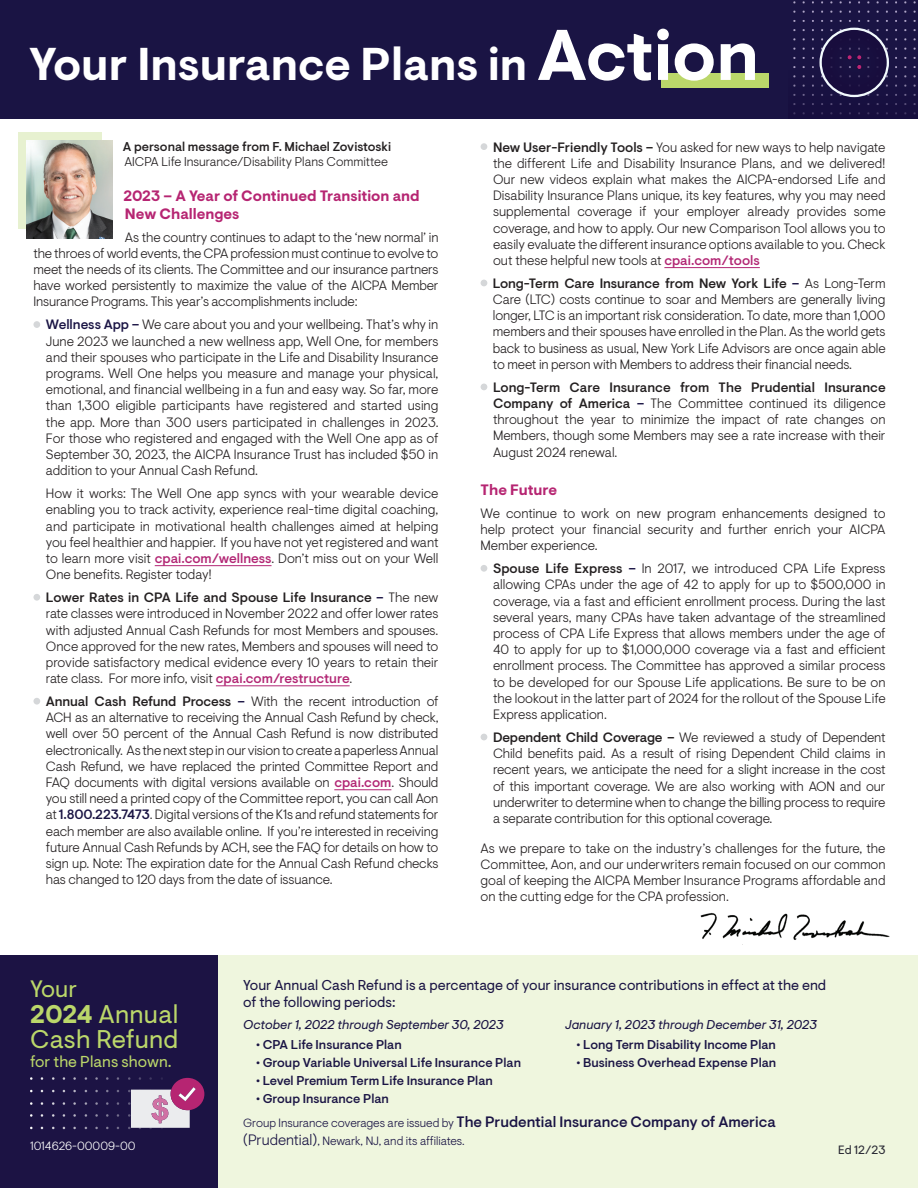
<style>
.page{position:relative;width:918px;height:1188px;background:#fff}
.page>*{position:absolute;margin:0;border:0;box-sizing:border-box;transform-origin:0 0}
.t1{font:700 45.75px "Visuelt Pro";color:#fff}
.t2{font:25.5px/25.3px "Visuelt Pro";letter-spacing:.01em;color:#bbd76a}
.t3{font:23.7px "Visuelt Pro";color:#bbd76a}
.t4{font:15.75px "Visuelt Pro";color:#bbd76a}
.t5{font:500 15px "Visuelt Pro";color:#1a1444}
.t6{font:700 15px/18px "Visuelt Pro";color:#b62572}
.t7{font:14.25px/16.5px "Visuelt Pro";color:#1a1444}
.t8{font:300 13.5px/16.2px "Visuelt Pro";color:#231f20;text-align:justify}
.t9{font:500 12.75px "Visuelt Pro";color:#1a1444}
.t10{font:italic 12.75px "Visuelt Pro";color:#1a1444}
.t11{font:300 12.75px "Visuelt Pro";color:#231f20}
.t12{font:500 12.75px "Visuelt Pro";color:#231f20}
.t13{font:300 12px "Visuelt Pro";color:#1a1444}
.t14{font:300 12px "Visuelt Pro";color:#fff}
.t15{font:12px "Visuelt Pro";color:#272732}
.s1{font-size:71.55px}
.s2{font-weight:500;color:#1a1444}
.s3{font-weight:500;color:#b22674}
.s4{font-weight:500}
.s5{font-weight:700}
.s6{font-weight:300;font-size:12px}
.s7{font-size:15px}
</style>
<div class="page">
<div style="left:27px;top:955px;width:891px;height:233px;background:#eff6de"></div>
<div style="left:0;top:955px;width:217px;height:233px;background:#1c1344"></div>
<div style="left:0;top:0;width:918px;height:118px;background:#1a1444"></div>
<img style="left:793px;top:2px;width:123px;height:67px">
<svg style="left:793px;top:69px;width:123px;height:45px"></svg>
<svg style="left:821px;top:29px;width:67px;height:67px"></svg>
<div style="left:819px;top:28px;width:70px;height:69px;border:2px solid #f2fafd;border-radius:50%"></div>
<svg style="left:847px;top:54px;width:15px;height:16px"></svg>
<div style="left:18px;top:133px;width:84px;height:96px;background:#e7f1d0"></div>
<img style="left:27px;top:141px;width:85px;height:97px">
<img style="left:700px;top:912px;width:190px;height:33px">
<hr style="left:155px;top:565px;width:117px;height:1px;background:#b22674">
<hr style="left:216px;top:685px;width:134px;height:1px;background:#b22674">
<hr style="left:334px;top:789px;width:57px;height:1px;background:#b22674">
<div style="left:33px;top:321px;width:7px;height:7px;background:#d5d7d9;border-radius:50%"></div>
<div style="left:33px;top:594px;width:7px;height:7px;background:#d5d7d9;border-radius:50%"></div>
<div style="left:33px;top:698px;width:7px;height:7px;background:#d5d7d9;border-radius:50%"></div>
<hr style="left:664px;top:267px;width:96px;height:1px;background:#b22674">
<div style="left:481px;top:143px;width:6px;height:7px;background:#d5d7d9;border-radius:50%"></div>
<svg style="left:481px;top:280px;width:6px;height:6px"></svg>
<svg style="left:481px;top:384px;width:6px;height:6px"></svg>
<div style="left:481px;top:565px;width:6px;height:7px;background:#d5d7d9;border-radius:50%"></div>
<svg style="left:481px;top:734px;width:6px;height:6px"></svg>
<div style="left:661px;top:73px;width:108px;height:14px;background:#bbd76a"></div>
<img style="left:31px;top:1077px;width:132px;height:53px">
<svg style="left:131px;top:1078px;width:73px;height:50px"></svg>
<h1 class="t1" style="left:29px;top:37px;width:731px">Your Insurance Plans in <span class="s1">Action</span></h1>
<p class="t12" style="left:123px;top:139px;width:270px">A personal message from F. Michael Zovistoski</p>
<p class="t11" style="left:124px;top:154px;width:265px">AICPA Life Insurance/Disability Plans Committee</p>
<p class="t6" style="left:123px;top:187px;width:298px">2023 – A Year of Continued Transition and<br>New Challenges</p>
<p class="t8" style="left:33px;top:229px;width:407px;text-indent:92px">As the country continues to adapt to the ‘new normal’ in the throes of world events, the CPA profession must continue to evolve to meet the needs of its clients. The Committee and our insurance partners have worked persistently to maximize the value of the AICPA Member Insurance Programs. This year’s accomplishments include:</p>
<p class="t8" style="left:46px;top:317px;width:394px"><span class="s2">Wellness App –</span> We care about you and your wellbeing. That’s why in June 2023 we launched a new wellness app, Well One, for members and their spouses who participate in the Life and Disability Insurance programs. Well One helps you measure and manage your physical, emotional, and financial wellbeing in a fun and easy way. So far, more than 1,300 eligible participants have registered and started using the app. More than 300 users participated in challenges in 2023.<br>For those who registered and engaged with the Well One app as of September 30, 2023, the AICPA Insurance Trust has included $50 in addition to your Annual Cash Refund.</p>
<p class="t8" style="left:46px;top:486px;width:394px">How it works: The Well One app syncs with your wearable device enabling you to track activity, experience real-time digital coaching, and participate in motivational health challenges aimed at helping you feel healthier and happier. If you have not yet registered and want to learn more visit <span class="s3">cpai.com/wellness</span>. Don’t miss out on your Well One benefits. Register today!</p>
<p class="t8" style="left:46px;top:590px;width:394px"><span class="s4">Lower Rates in CPA Life and Spouse Life Insurance</span> <span class="s2">–</span> The new rate classes were introduced in November 2022 and offer lower rates with adjusted Annual Cash Refunds for most Members and spouses.<br>Once approved for the new rates, Members and spouses will need to provide satisfactory medical evidence every 10 years to retain their rate class. For more info, visit <span class="s3">cpai.com/restructure</span>.</p>
<p class="t8" style="left:46px;top:693px;width:394px"><span class="s4">Annual Cash Refund Process</span> <span class="s2">–</span> With the recent introduction of ACH as an alternative to receiving the Annual Cash Refund by check, well over 50 percent of the Annual Cash Refund is now distributed electronically. As the next step in our vision to create a paperless Annual Cash Refund, we have replaced the printed Committee Report and FAQ documents with digital versions available on <span class="s3">cpai.com</span>. Should you still need a printed copy of the Committee report, you can call Aon at <span class="s2">1.800.223.7473</span>. Digital versions of the K1s and refund statements for each member are also available online. If you’re interested in receiving future Annual Cash Refunds by ACH, see the FAQ for details on how to sign up. Note: The expiration date for the Annual Cash Refund checks has changed to 120 days from the date of issuance.</p>
<p class="t8" style="left:493px;top:139px;width:394px"><span class="s4">New User-Friendly Tools –</span> You asked for new ways to help navigate the different Life and Disability Insurance Plans, and we delivered!<br>Our new videos explain what makes the AICPA-endorsed Life and Disability Insurance Plans unique, its key features, why you may need supplemental coverage if your employer already provides some coverage, and how to apply. Our new Comparison Tool allows you to easily evaluate the different insurance options available to you. Check out these helpful new tools at <span class="s3">cpai.com/tools</span></p>
<p class="t8" style="left:493px;top:275px;width:394px"><span class="s4">Long-Term Care Insurance from New York Life</span> <span class="s2">–</span> As Long-Term Care (LTC) costs continue to soar and Members are generally living longer, LTC is an important risk consideration. To date, more than 1,000 members and their spouses have enrolled in the Plan. As the world gets back to business as usual, New York Life Advisors are once again able to meet in person with Members to address their financial needs.</p>
<p class="t8" style="left:493px;top:379px;width:394px"><span class="s4">Long-Term Care Insurance from The Prudential Insurance Company of America</span> <span class="s2">–</span> The Committee continued its diligence throughout the year to minimize the impact of rate changes on Members, though some Members may see a rate increase with their August 2024 renewal.</p>
<p class="t6" style="left:481px;top:481px;width:78px">The Future</p>
<p class="t8" style="left:481px;top:505px;width:406px">We continue to work on new program enhancements designed to help protect your financial security and further enrich your AICPA Member experience.</p>
<p class="t8" style="left:493px;top:561px;width:394px"><span class="s4">Spouse Life Express</span> <span class="s2">–</span> In 2017, we introduced CPA Life Express allowing CPAs under the age of 42 to apply for up to $500,000 in coverage, via a fast and efficient enrollment process. During the last several years, many CPAs have taken advantage of the streamlined process of CPA Life Express that allows members under the age of 40 to apply for up to $1,000,000 coverage via a fast and efficient enrollment process. The Committee has approved a similar process to be developed for our Spouse Life applications. Be sure to be on the lookout in the latter part of 2024 for the rollout of the Spouse Life Express application.</p>
<p class="t8" style="left:493px;top:729px;width:394px"><span class="s4">Dependent Child Coverage –</span> We reviewed a study of Dependent Child benefits paid. As a result of rising Dependent Child claims in recent years, we anticipate the need for a slight increase in the cost of this important coverage. We are also working with AON and our underwriter to determine when to change the billing process to require a separate contribution for this optional coverage.</p>
<p class="t8" style="left:481px;top:840px;width:407px">As we prepare to take on the industry’s challenges for the future, the Committee, Aon, and our underwriters remain focused on our common goal of keeping the AICPA Member Insurance Programs affordable and on the cutting edge for the CPA profession.</p>
<h3 class="t3" style="left:30px;top:975px;width:48px">Your</h3>
<h2 class="t2" style="left:30px;top:1002px;width:150px"><span class="s5">2024</span> Annual<br>Cash Refund</h2>
<p class="t4" style="left:30px;top:1053px;width:143px">for the Plans shown.</p>
<p class="t14" style="left:30px;top:1139px;width:107px">1014626-00009-00</p>
<p class="t7" style="left:243px;top:978px;width:584px">Your Annual Cash Refund is a percentage of your insurance contributions in effect at the end of the following periods:</p>
<p class="t9" style="left:256px;top:1038px;width:147px">• CPA Life Insurance Plan</p>
<p class="t9" style="left:256px;top:1055px;width:267px">• Group Variable Universal Life Insurance Plan</p>
<p class="t9" style="left:256px;top:1073px;width:238px">• Level Premium Term Life Insurance Plan</p>
<p class="t9" style="left:256px;top:1091px;width:134px">• Group Insurance Plan</p>
<p class="t5" style="left:243px;top:1113px;width:534px"><span class="s6">Group Insurance coverages are issued by</span> The Prudential Insurance Company of America</p>
<p class="t13" style="left:243px;top:1134px;width:223px"><span class="s7">(Prudential)</span>, Newark, NJ, and its affiliates.</p>
<p class="t10" style="left:243px;top:1017px;width:262px">October 1, 2022 through September 30, 2023</p>
<p class="t10" style="left:565px;top:1017px;width:253px">January 1, 2023 through December 31, 2023</p>
<p class="t9" style="left:577px;top:1038px;width:201px">• Long Term Disability Income Plan</p>
<p class="t9" style="left:577px;top:1055px;width:201px">• Business Overhead Expense Plan</p>
<p class="t15" style="left:838px;top:1143px;width:49px">Ed 12/23</p>
</div>
